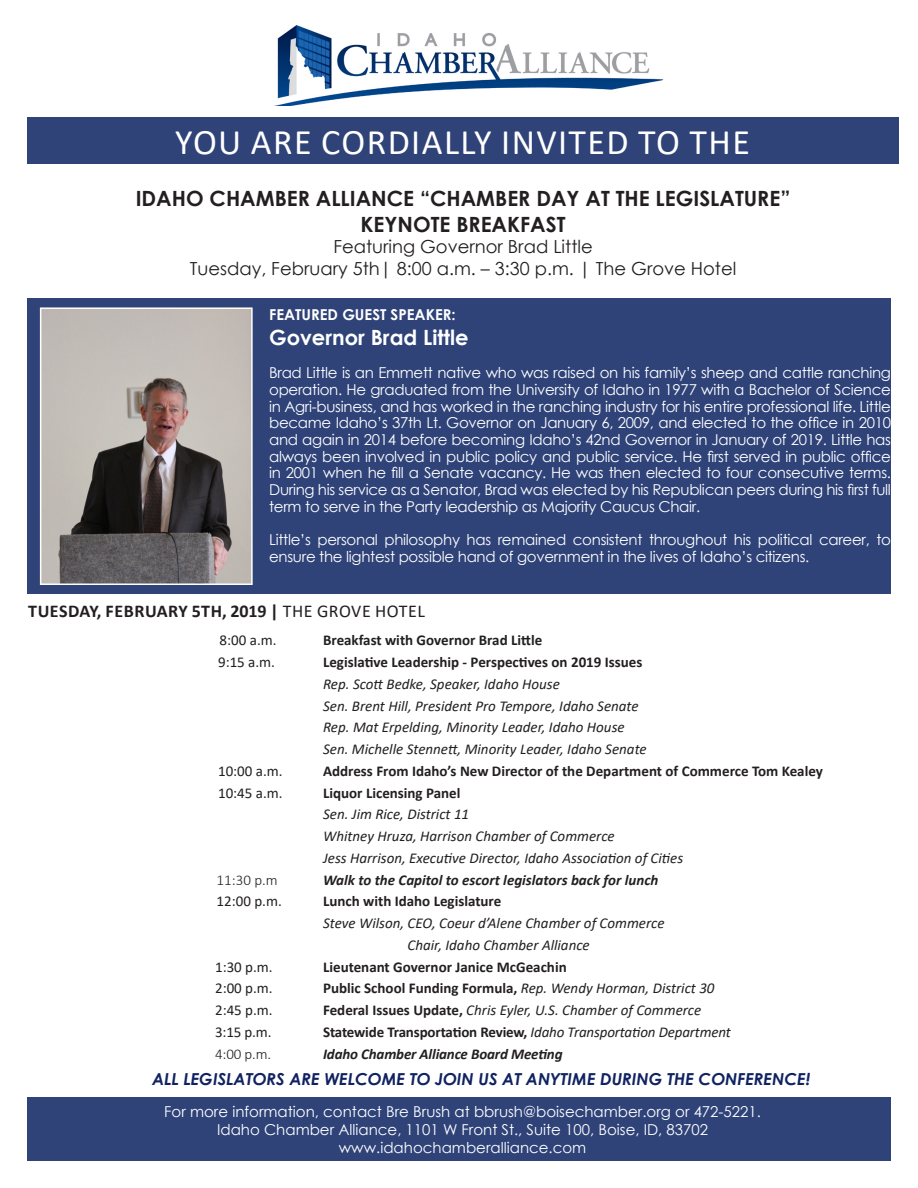
<style>
.page{position:relative;width:918px;height:1188px;background:#fff}
.page>*{position:absolute;margin:0;border:0;box-sizing:border-box;transform-origin:0 0}
.t1{font:36px "Calibri";letter-spacing:.04em;color:#fff}
.t2{font:700 21px "Century Gothic";color:#231f20}
.t3{font:700 21px "Century Gothic";color:#fff}
.t4{font:18px "Century Gothic";color:#231f20}
.t5{font:700 18px "Calibri";letter-spacing:.025em;color:#231f20}
.t6{font:italic 700 16.5px "Century Gothic";color:#102261}
.t7{font:15px/16.6px "Century Gothic";letter-spacing:-.02em;color:#fff;text-align:justify}
.t8{font:italic 15px "Calibri";color:#231f20}
.t9{font:700 15px "Calibri";color:#231f20}
.t10{font:15px "Century Gothic";color:#fff}
.t11{font:italic 700 15px "Calibri";letter-spacing:-.01em;color:#231f20}
.t12{font:15px "Calibri";color:#231f20}
.t13{font:700 15px "Century Gothic";color:#fff}
.t14{font:300 15px "Calibri";color:#231f20}
.s1{font-weight:400}
.s2{font-weight:400;font-style:italic}
.s3{font-weight:700;font-style:normal}
</style>
<div class="page">
<img style="left:274px;top:25px;width:390px;height:81px">
<div style="left:28px;top:1097px;width:863px;height:64px;background:#2f4379"></div>
<div style="left:27px;top:117px;width:871px;height:47px;background:#2f4379"></div>
<div style="left:27px;top:299px;width:864px;height:295px;background:#2f4379"></div>
<img style="left:43px;top:310px;width:207px;height:272px">
<div style="left:40px;top:307px;width:213px;height:278px;border:2px solid #fff"></div>
<p class="t1" style="left:175px;top:117px;width:576px">YOU ARE CORDIALLY INVITED TO THE</p>
<p class="t2" style="left:136px;top:183px;width:656px">IDAHO CHAMBER ALLIANCE “CHAMBER DAY AT THE LEGISLATURE”</p>
<p class="t2" style="left:361px;top:208px;width:206px">KEYNOTE BREAKFAST</p>
<p class="t4" style="left:333px;top:234px;width:261px">Featuring Governor Brad Little</p>
<p class="t4" style="left:190px;top:256px;width:548px">Tuesday, February 5th| 8:00 a.m. – 3:30 p.m. | The Grove Hotel</p>
<p class="t13" style="left:269px;top:303px;width:188px">FEATURED GUEST SPEAKER:</p>
<p class="t3" style="left:269px;top:322px;width:201px">Governor Brad Little</p>
<p class="t7" style="left:269px;top:364px;width:623px">Brad Little is an Emmett native who was raised on his family’s sheep and cattle ranching operation. He graduated from the University of Idaho in 1977 with a Bachelor of Science in Agri-business, and has worked in the ranching industry for his entire professional life. Little became Idaho’s 37th Lt. Governor on January 6, 2009, and elected to the office in 2010 and again in 2014 before becoming Idaho’s 42nd Governor in January of 2019. Little has always been involved in public policy and public service. He first served in public office in 2001 when he fill a Senate vacancy. He was then elected to four consecutive terms.<br>During his service as a Senator, Brad was elected by his Republican peers during his first full term to serve in the Party leadership as Majority Caucus Chair.</p>
<p class="t7" style="left:269px;top:531px;width:623px">Little’s personal philosophy has remained consistent throughout his political career, to ensure the lightest possible hand of government in the lives of Idaho’s citizens.</p>
<p class="t5" style="left:28px;top:599px;width:398px">TUESDAY, FEBRUARY 5TH, 2019 | <span class="s1">THE GROVE HOTEL</span></p>
<p class="t12" style="left:220px;top:630px;width:58px">8:00 a.m.</p>
<p class="t9" style="left:323px;top:630px;width:221px">Breakfast with Governor Brad Little</p>
<p class="t12" style="left:218px;top:652px;width:58px">9:15 a.m.</p>
<p class="t9" style="left:323px;top:652px;width:321px">Legislative Leadership - Perspectives on 2019 Issues</p>
<p class="t8" style="left:323px;top:674px;width:238px">Rep. Scott Bedke, Speaker, Idaho House</p>
<p class="t8" style="left:323px;top:695px;width:317px">Sen. Brent Hill, President Pro Tempore, Idaho Senate</p>
<p class="t8" style="left:323px;top:717px;width:303px">Rep. Mat Erpelding, Minority Leader, Idaho House</p>
<p class="t8" style="left:323px;top:739px;width:325px">Sen. Michelle Stennett, Minority Leader, Idaho Senate</p>
<p class="t12" style="left:218px;top:761px;width:66px">10:00 a.m.</p>
<p class="t9" style="left:323px;top:760px;width:501px">Address From Idaho’s New Director of the Department of Commerce Tom Kealey</p>
<p class="t12" style="left:218px;top:782px;width:66px">10:45 a.m.</p>
<p class="t9" style="left:323px;top:782px;width:139px">Liquor Licensing Panel</p>
<p class="t8" style="left:323px;top:804px;width:148px">Sen. Jim Rice, District 11</p>
<p class="t8" style="left:323px;top:826px;width:293px">Whitney Hruza, Harrison Chamber of Commerce</p>
<p class="t8" style="left:323px;top:848px;width:362px">Jess Harrison, Executive Director, Idaho Association of Cities</p>
<p class="t14" style="left:217px;top:870px;width:63px">11:30 p.m</p>
<p class="t11" style="left:323px;top:869px;width:337px">Walk to the Capitol to escort legislators back for lunch</p>
<p class="t12" style="left:217px;top:891px;width:67px">12:00 p.m.</p>
<p class="t9" style="left:323px;top:891px;width:180px">Lunch with Idaho Legislature</p>
<p class="t8" style="left:323px;top:913px;width:343px">Steve Wilson, CEO, Coeur d’Alene Chamber of Commerce</p>
<p class="t8" style="left:408px;top:935px;width:184px">Chair, Idaho Chamber Alliance</p>
<p class="t12" style="left:215px;top:956px;width:59px">1:30 p.m.</p>
<p class="t9" style="left:323px;top:956px;width:245px">Lieutenant Governor Janice McGeachin</p>
<p class="t12" style="left:215px;top:978px;width:59px">2:00 p.m.</p>
<p class="t9" style="left:323px;top:978px;width:393px">Public School Funding Formula, <span class="s2">Rep. Wendy Horman, District 30</span></p>
<p class="t12" style="left:215px;top:1000px;width:59px">2:45 p.m.</p>
<p class="t8" style="left:323px;top:1000px;width:380px"><span class="s3">Federal Issues Update,</span> Chris Eyler, U.S. Chamber of Commerce</p>
<p class="t12" style="left:215px;top:1022px;width:58px">3:15 p.m.</p>
<p class="t9" style="left:323px;top:1021px;width:409px">Statewide Transportation Review, <span class="s2">Idaho Transportation Department</span></p>
<p class="t14" style="left:215px;top:1044px;width:57px">4:00 p.m.</p>
<p class="t11" style="left:323px;top:1043px;width:241px">Idaho Chamber Alliance Board Meeting</p>
<p class="t6" style="left:152px;top:1067px;width:660px">ALL LEGISLATORS ARE WELCOME TO JOIN US AT ANYTIME DURING THE CONFERENCE!</p>
<p class="t10" style="left:164px;top:1101px;width:598px">For more information, contact Bre Brush at bbrush@boisechamber.org or 472-5221.</p>
<p class="t10" style="left:217px;top:1119px;width:493px">Idaho Chamber Alliance, 1101 W Front St., Suite 100, Boise, ID, 83702</p>
<p class="t10" style="left:339px;top:1137px;width:249px">www.idahochamberalliance.com</p>
</div>
